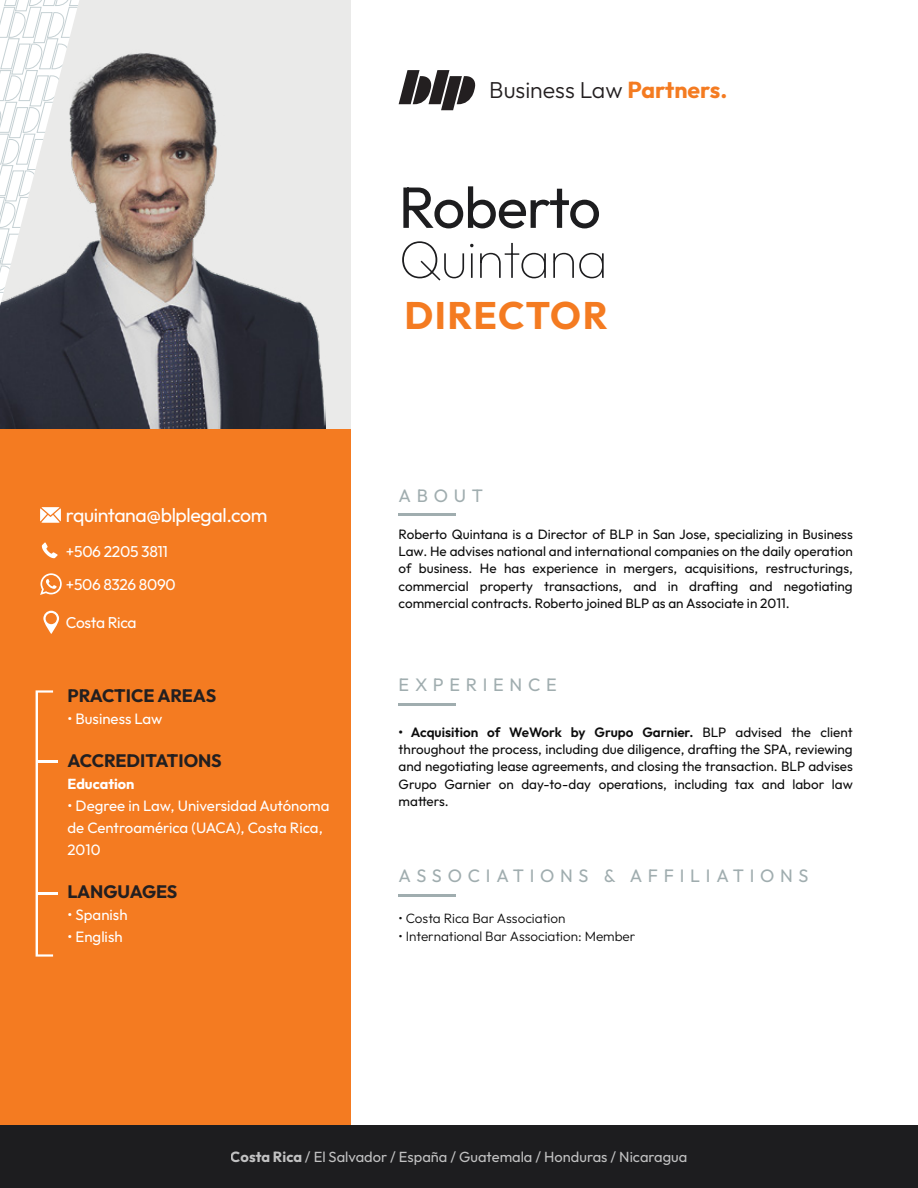
<style>
.page{position:relative;width:918px;height:1188px;background:#fff}
.page>*{position:absolute;margin:0;border:0;box-sizing:border-box;transform-origin:0 0}
.t1{font:58.05px "Outfit";letter-spacing:-.03em;color:#1d1d1f}
.t2{font:100 53.25px "Outfit";letter-spacing:-.02em;color:#1d1d1f}
.t3{font:700 38.25px "Outfit";letter-spacing:.03em;color:#f47b21}
.t4{font:300 23.1px "Outfit";color:#231f20}
.t5{font:19.5px "Outfit";letter-spacing:-.02em;color:#fff}
.t6{font:18px "Outfit";letter-spacing:.32em;color:#a0adaf}
.t7{font:700 18px "Outfit";letter-spacing:-.01em;color:#231f20}
.t8{font:15.75px "Outfit";letter-spacing:-.02em;color:#fff}
.t9{font:15px/21.9px "Outfit";color:#fff}
.t10{font:14.7px "Outfit";color:#fff}
.t11{font:700 14.4px "Outfit";color:#fff}
.t12{font:13.5px/17.2px "Outfit";color:#0d0d0d;text-align:justify}
.t13{font:300 13.5px "Outfit";color:#0d0d0d}
.s1{font-weight:700;color:#f47b21}
.s2{font-weight:600}
.s3{font-weight:700}
</style>
<div class="page">
<div style="left:0;top:0;width:350px;height:429px;background:#eaeae9"></div>
<img style="left:0;top:53px;width:326px;height:376px">
<svg style="left:0;top:0;width:79px;height:306px"></svg>
<div style="left:0;top:429px;width:350px;height:701px;background:#f47b21"></div>
<svg style="left:36px;top:690px;width:17px;height:267px"></svg>
<hr style="left:37px;top:760px;width:20px;height:3px;background:#fff">
<hr style="left:399px;top:514px;width:57px;height:2px;background:#a0adaf">
<hr style="left:399px;top:703px;width:57px;height:3px;background:#a0adaf">
<hr style="left:399px;top:894px;width:57px;height:3px;background:#a0adaf">
<svg style="left:399px;top:70px;width:77px;height:40px"></svg>
<div style="left:0;top:1125px;width:918px;height:63px;background:#1d1d1f"></div>
<svg style="left:42px;top:543px;width:16px;height:15px"></svg>
<svg style="left:40px;top:507px;width:21px;height:16px"></svg>
<svg style="left:40px;top:573px;width:22px;height:22px"></svg>
<svg style="left:43px;top:611px;width:16px;height:23px"></svg>
<hr style="left:37px;top:892px;width:20px;height:3px;background:#fff">
<h3 class="t4" style="left:489px;top:76px;width:239px">Business Law <span class="s1">Partners.</span></h3>
<h1 class="t1" style="left:399px;top:171px;width:204px">Roberto</h1>
<h2 class="t2" style="left:399px;top:228px;width:211px">Quintana</h2>
<h3 class="t3" style="left:404px;top:290px;width:205px">DIRECTOR</h3>
<h3 class="t5" style="left:66px;top:503px;width:203px">rquintana@blplegal.com</h3>
<p class="t8" style="left:66px;top:542px;width:103px">+506 2205 3811</p>
<p class="t8" style="left:66px;top:574px;width:111px">+506 8326 8090</p>
<p class="t8" style="left:66px;top:612px;width:72px">Costa Rica</p>
<h3 class="t7" style="left:68px;top:683px;width:150px">PRACTICE AREAS</h3>
<p class="t9" style="left:68px;top:708px;width:97px">• Business Law</p>
<h3 class="t7" style="left:68px;top:749px;width:156px">ACCREDITATIONS</h3>
<p class="t11" style="left:68px;top:775px;width:68px">Education</p>
<p class="t9" style="left:68px;top:795px;width:264px">• Degree in Law, Universidad Autónoma de Centroamérica (UACA), Costa Rica,<br>2010</p>
<h3 class="t7" style="left:68px;top:880px;width:111px">LANGUAGES</h3>
<p class="t9" style="left:68px;top:904px;width:62px">• Spanish</p>
<p class="t9" style="left:68px;top:926px;width:57px">• English</p>
<h3 class="t6" style="left:399px;top:484px;width:86px">ABOUT</h3>
<p class="t12" style="left:399px;top:526px;width:456px">Roberto Quintana is a Director of BLP in San Jose, specializing in Business Law. He advises national and international companies on the daily operation of business. He has experience in mergers, acquisitions, restructurings, commercial property transactions, and in drafting and negotiating commercial contracts. Roberto joined BLP as an Associate in 2011.</p>
<h3 class="t6" style="left:399px;top:673px;width:160px">EXPERIENCE</h3>
<p class="t12" style="left:399px;top:724px;width:456px"><span class="s2">• Acquisition of WeWork by Grupo Garnier.</span> BLP advised the client throughout the process, including due diligence, drafting the SPA, reviewing and negotiating lease agreements, and closing the transaction. BLP advises Grupo Garnier on day-to-day operations, including tax and labor law matters.</p>
<h3 class="t6" style="left:399px;top:864px;width:411px">ASSOCIATIONS &amp; AFFILIATIONS</h3>
<p class="t13" style="left:399px;top:910px;width:168px">• Costa Rica Bar Association</p>
<p class="t13" style="left:399px;top:928px;width:238px">• International Bar Association: Member</p>
<p class="t10" style="left:231px;top:1148px;width:458px"><span class="s3">Costa Rica</span> / El Salvador / España / Guatemala / Honduras / Nicaragua</p>
</div>
